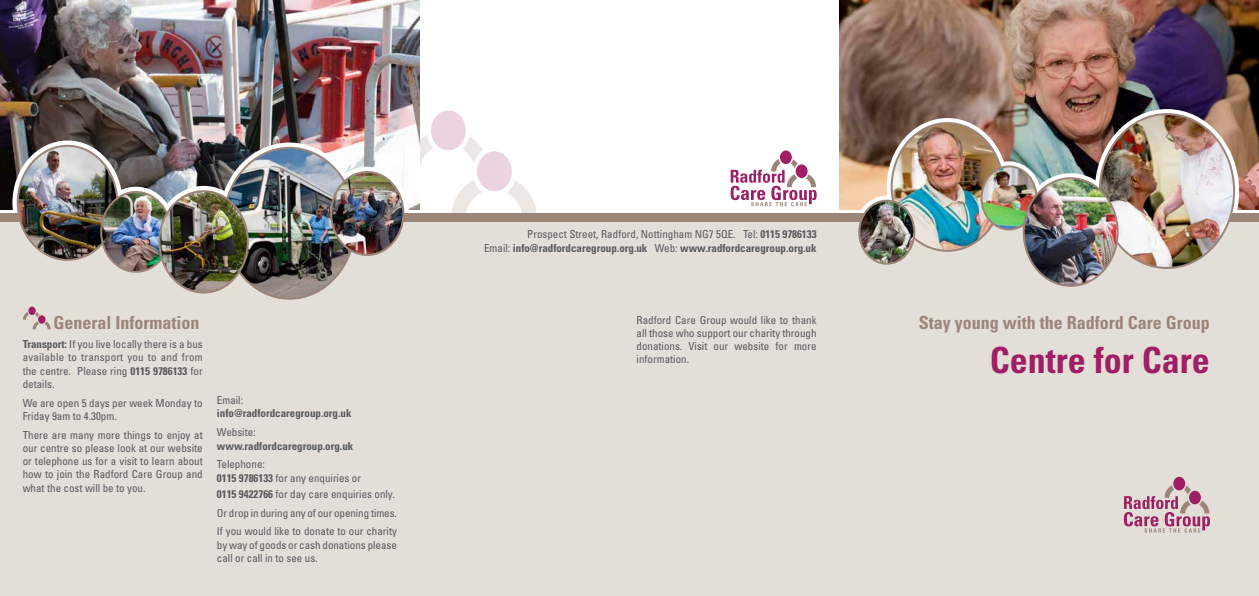
<style>
.page{position:relative;width:1259px;height:596px;background:#fff}
.page>*{position:absolute;margin:0;border:0;box-sizing:border-box;transform-origin:0 0}
.t1{font:700 condensed 36px "Univers";color:#9e1f63}
.t2{font:700 condensed 18px "Univers";color:#9b8579}
.t3{font:condensed 11px/13.2px "Univers";color:#58595b}
.t4{font:700 condensed 11px/13.2px "Univers";color:#58595b;text-align:right}
.s1{font-weight:400}
.s2{font-weight:700}
</style>
<div class="page">
<div style="left:477px;top:151px;width:35px;height:40px;background:#ebd3e0;border-radius:50%"></div>
<div style="left:431px;top:110px;width:35px;height:40px;background:#ebd3e0;border-radius:50%"></div>
<svg style="left:451px;top:180px;width:31px;height:33px"></svg>
<svg style="left:506px;top:181px;width:31px;height:32px"></svg>
<svg style="left:462px;top:136px;width:21px;height:27px"></svg>
<svg style="left:420px;top:135px;width:13px;height:31px"></svg>
<img style="left:839px;top:0;width:420px;height:209px">
<img style="left:0;top:0;width:420px;height:209px">
<div style="left:12px;top:140px;width:111px;height:125px;border:11px solid #fff;border-radius:50%"></div>
<div style="left:96px;top:186px;width:80px;height:91px;border:11px solid #fff;border-radius:50%"></div>
<div style="left:326px;top:167px;width:83px;height:93px;border:11px solid #fff;border-radius:50%"></div>
<div style="left:0;top:218px;width:1259px;height:377px;background:#e4ded9"></div>
<div style="left:0;top:213px;width:1259px;height:9px;background:#9b8579"></div>
<div style="left:1173px;top:476px;width:12px;height:14px;background:#9e1f63;border-radius:50%"></div>
<svg style="left:1124px;top:485px;width:86px;height:47px"></svg>
<div style="left:780px;top:150px;width:12px;height:14px;background:#9e1f63;border-radius:50%"></div>
<svg style="left:730px;top:159px;width:86px;height:47px"></svg>
<svg style="left:28px;top:306px;width:8px;height:9px"></svg>
<svg style="left:23px;top:311px;width:28px;height:18px"></svg>
<img style="left:891px;top:123px;width:112px;height:128px">
<img style="left:859px;top:200px;width:55px;height:63px">
<div style="left:858px;top:199px;width:57px;height:65px;border:2px solid #9b8579;border-radius:50%"></div>
<img style="left:1099px;top:114px;width:135px;height:154px">
<img style="left:981px;top:166px;width:55px;height:63px">
<div style="left:980px;top:165px;width:57px;height:65px;border:2px solid #9b8579;border-radius:50%"></div>
<img style="left:18px;top:146px;width:99px;height:114px">
<img style="left:101px;top:192px;width:58px;height:79px">
<div style="left:100px;top:191px;width:72px;height:81px;border:2px solid #9b8579;border-radius:50%"></div>
<img style="left:224px;top:148px;width:129px;height:150px">
<img style="left:159px;top:191px;width:89px;height:101px">
<div style="left:158px;top:190px;width:91px;height:103px;border:2px solid #9b8579;border-radius:50%"></div>
<img style="left:331px;top:172px;width:72px;height:83px">
<div style="left:330px;top:171px;width:74px;height:85px;border:2px solid #9b8579;border-radius:50%"></div>
<img style="left:1023px;top:178px;width:94px;height:108px">
<div style="left:1022px;top:177px;width:96px;height:110px;border:2px solid #9b8579;border-radius:50%"></div>
<p class="t4" style="left:484px;top:228px;width:334px"><span class="s1">Prospect Street, Radford, Nottingham NG7 5QE. Tel:</span> 0115 9786133<br><span class="s1">Email:</span> info@radfordcaregroup.org.uk <span class="s1">Web:</span> www.radfordcaregroup.org.uk</p>
<h2 class="t2" style="left:53px;top:311px;width:147px">General Information</h2>
<p class="t3" style="left:636px;top:313px;width:182px;text-align:justify">Radford Care Group would like to thank all those who support our charity through donations. Visit our website for more information.</p>
<h2 class="t2" style="left:919px;top:312px;width:292px">Stay young with the Radford Care Group</h2>
<p class="t3" style="left:217px;top:393px;width:28px">Email:</p>
<p class="t4" style="left:217px;top:406px;width:136px">info@radfordcaregroup.org.uk</p>
<p class="t3" style="left:217px;top:425px;width:40px">Website:</p>
<p class="t4" style="left:217px;top:438px;width:138px">www.radfordcaregroup.org.uk</p>
<p class="t3" style="left:217px;top:457px;width:146px">Telephone:<br><span class="s2">0115 9786133</span> for any enquiries or</p>
<p class="t3" style="left:217px;top:484px;width:182px;line-height:18.9px"><span class="s2">0115 9422766</span> for day care enquiries only.<br>Or drop in during any of our opening times.<br>If you would like to donate to our charity</p>
<p class="t3" style="left:217px;top:537px;width:182px">by way of goods or cash donations please call or call in to see us.</p>
<p class="t3" style="left:23px;top:337px;width:182px;text-align:justify"><span class="s2">Transport:</span> If you live locally there is a bus available to transport you to and from the centre. Please ring <span class="s2">0115 9786133</span> for details.</p>
<p class="t3" style="left:23px;top:396px;width:181px">We are open 5 days per week Monday to<br>Friday 9am to 4.30pm.</p>
<p class="t3" style="left:23px;top:428px;width:182px;text-align:justify">There are many more things to enjoy at our centre so please look at our website or telephone us for a visit to learn about how to join the Radford Care Group and what the cost will be to you.</p>
<h1 class="t1" style="left:990px;top:338px;width:221px">Centre for Care</h1>
</div>
